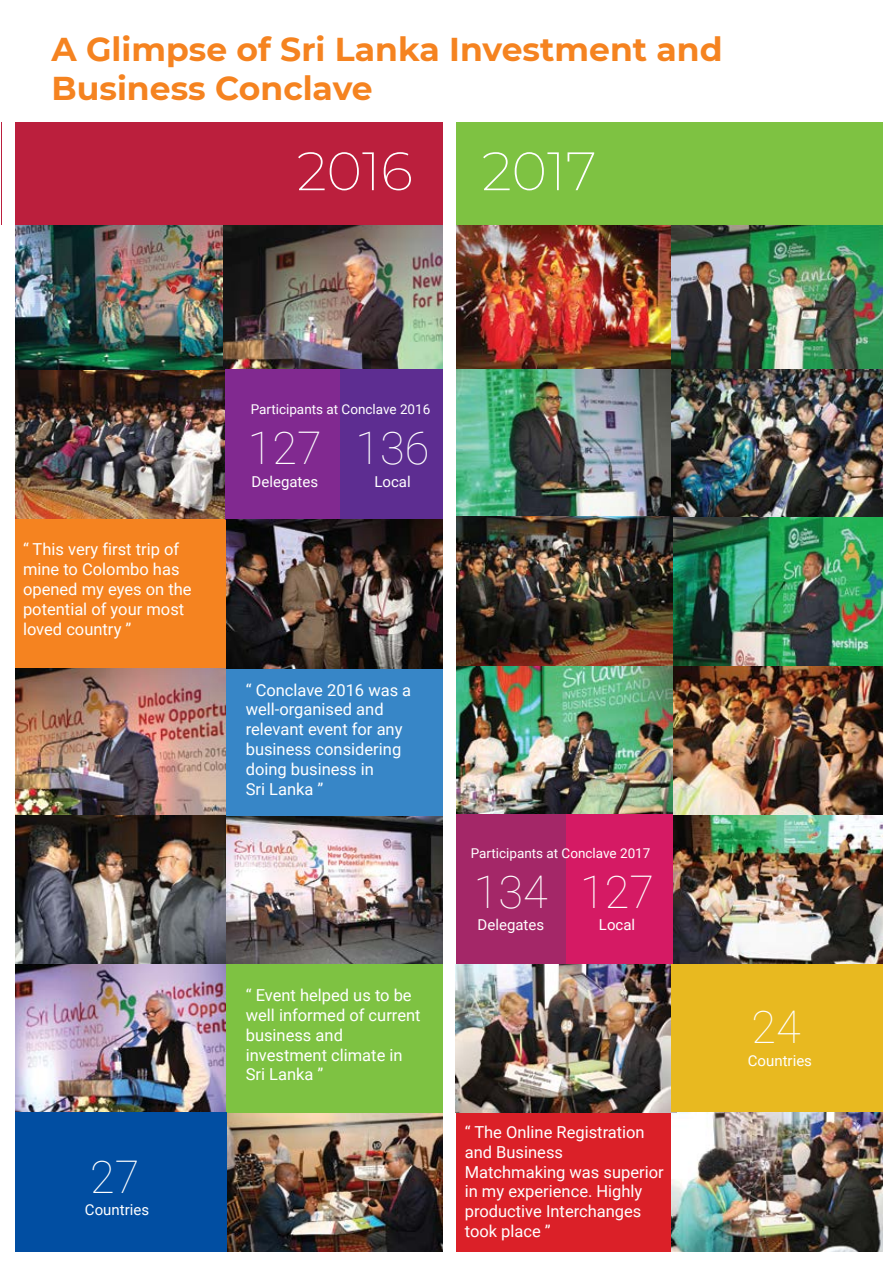
<style>
.page{position:relative;width:893px;height:1263px;background:#fff}
.page>*{position:absolute;margin:0;border:0;box-sizing:border-box;transform-origin:0 0}
.t1{font:200 54px "Montserrat";color:#fff}
.t2{font:100 45px "Roboto";color:#fff}
.t3{font:700 33px/39px "Montserrat";color:#f58320}
.t4{font:16.5px/19.8px "Roboto";color:#fff}
.t5{font:15px "Roboto";color:#fff}
.t6{font:13.5px "Roboto";color:#fff}
</style>
<div class="page">
<img style="left:15px;top:224px;width:210px;height:295px">
<img style="left:224px;top:224px;width:219px;height:147px">
<img style="left:15px;top:668px;width:212px;height:445px">
<img style="left:227px;top:815px;width:229px;height:150px">
<img style="left:225px;top:1112px;width:218px;height:140px">
<div style="left:227px;top:668px;width:221px;height:147px;background:#3786c7"></div>
<div style="left:227px;top:964px;width:221px;height:149px;background:#7ec242"></div>
<div style="left:448px;top:1112px;width:224px;height:150px;background:#db2028"></div>
<div style="left:3px;top:519px;width:224px;height:149px;background:#f58320"></div>
<div style="left:3px;top:1113px;width:224px;height:150px;background:#014ea2"></div>
<div style="left:225px;top:369px;width:222px;height:151px;background:#812990"></div>
<div style="left:341px;top:369px;width:107px;height:151px;background:#5d2d91"></div>
<img style="left:226px;top:519px;width:217px;height:149px">
<img style="left:456px;top:225px;width:216px;height:144px">
<img style="left:672px;top:224px;width:211px;height:145px">
<div style="left:1px;top:122px;width:444px;height:102px;background:#bb1f3d"></div>
<div style="left:445px;top:122px;width:448px;height:102px;background:#7ec242"></div>
<img style="left:456px;top:369px;width:216px;height:147px">
<img style="left:673px;top:517px;width:210px;height:150px">
<img style="left:456px;top:516px;width:217px;height:151px">
<img style="left:655px;top:814px;width:228px;height:151px">
<img style="left:671px;top:1112px;width:212px;height:141px">
<img style="left:672px;top:667px;width:211px;height:147px">
<img style="left:456px;top:667px;width:216px;height:147px">
<div style="left:448px;top:814px;width:224px;height:150px;background:#d51a64"></div>
<div style="left:448px;top:814px;width:117px;height:150px;background:#a42768"></div>
<div style="left:443px;top:110px;width:12px;height:1152px;background:#fff"></div>
<img style="left:455px;top:965px;width:217px;height:147px">
<img style="left:672px;top:369px;width:211px;height:148px">
<div style="left:672px;top:965px;width:221px;height:147px;background:#e8b920"></div>
<div style="left:884px;top:110px;width:9px;height:1152px;background:#fff"></div>
<div style="left:3px;top:110px;width:12px;height:1152px;background:#fff"></div>
<div style="left:4px;top:1253px;width:888px;height:10px;background:#fff"></div>
<h3 class="t3" style="left:52px;top:28px;width:673px">A Glimpse of Sri Lanka Investment and<br>Business Conclave</h3>
<h1 class="t1" style="left:297px;top:135px;width:118px">2016</h1>
<h1 class="t1" style="left:482px;top:135px;width:116px">2017</h1>
<p class="t4" style="left:23px;top:539px;width:170px">“ This very first trip of mine to Colombo has opened my eyes on the potential of your most loved country ”</p>
<h2 class="t2" style="left:90px;top:1145px;width:51px">27</h2>
<p class="t5" style="left:85px;top:1199px;width:66px">Countries</p>
<p class="t6" style="left:251px;top:400px;width:181px">Participants at Conclave 2016</p>
<h2 class="t2" style="left:248px;top:417px;width:183px">127 136</h2>
<p class="t5" style="left:252px;top:471px;width:68px">Delegates</p>
<p class="t5" style="left:374px;top:471px;width:38px">Local</p>
<p class="t4" style="left:246px;top:679px;width:167px">“ Conclave 2016 was a well-organised and relevant event for any business considering doing business in<br>Sri Lanka ”</p>
<p class="t4" style="left:246px;top:985px;width:176px">“ Event helped us to be well informed of current business and investment climate in<br>Sri Lanka ”</p>
<p class="t6" style="left:471px;top:844px;width:181px">Participants at Conclave 2017</p>
<h2 class="t2" style="left:474px;top:860px;width:182px">134 127</h2>
<p class="t5" style="left:478px;top:914px;width:68px">Delegates</p>
<p class="t5" style="left:599px;top:914px;width:38px">Local</p>
<p class="t4" style="left:465px;top:1122px;width:200px">“ The Online Registration and Business<br>Matchmaking was superior in my experience. Highly productive Interchanges took place ”</p>
<h2 class="t2" style="left:752px;top:995px;width:51px">24</h2>
<p class="t5" style="left:748px;top:1050px;width:66px">Countries</p>
</div>
